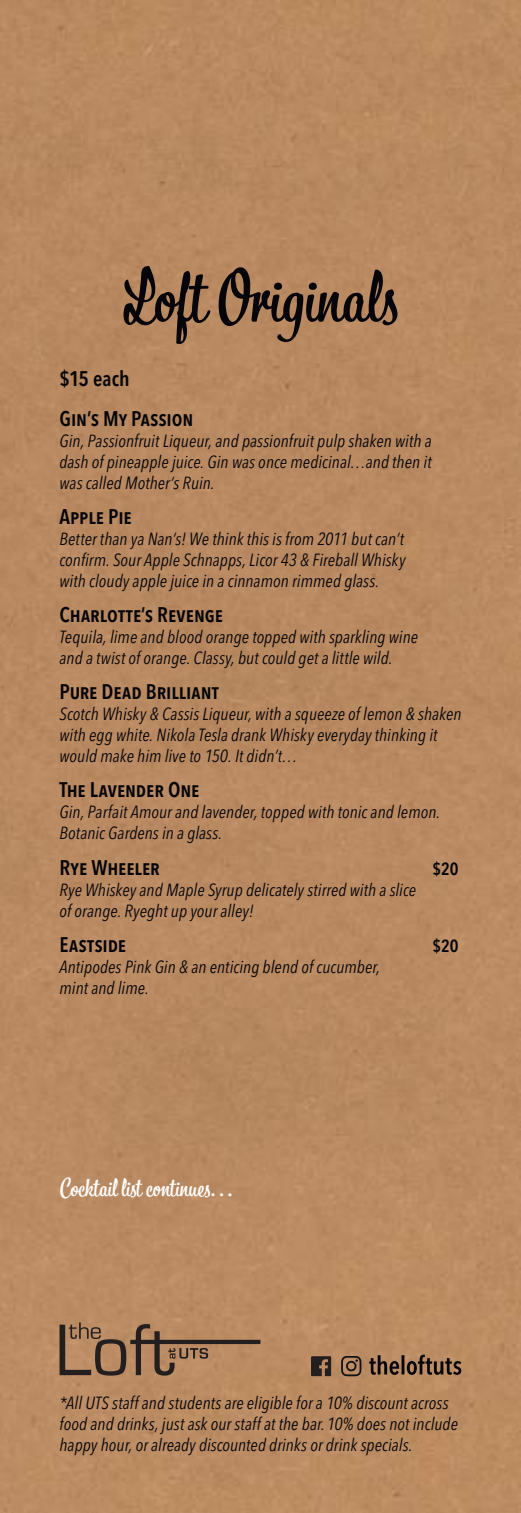
<style>
.page{position:relative;width:521px;height:1513px;background:#b98a61}
.page>*{position:absolute;margin:0;border:0;box-sizing:border-box;transform-origin:0 0}
.t1{font:70px "Bistro Script";letter-spacing:.005em;color:#05050a}
.t2{font:24.5px "Bistro Script";letter-spacing:.005em;color:#fff}
.t3{font:600 condensed 21px/40.1px "Avenir Next LT Pro";color:#05050a}
.t4{font:600 condensed 21px "Avenir Next LT Pro";letter-spacing:.02em;color:#05050a}
.t5{font:italic condensed 17.5px/21px "Avenir Next LT Pro";color:#05050a}
.t6{font:600 condensed 17.5px "Avenir Next LT Pro";color:#05050a}
</style>
<div class="page">
<svg style="left:60px;top:1322px;width:200px;height:54px;background:#9a7354"></svg>
<svg style="left:311px;top:1356px;width:20px;height:20px"></svg>
<svg style="left:341px;top:1356px;width:20px;height:20px"></svg>
<svg style="left:369px;top:1355px;width:92px;height:20px;background:#765941"></svg>
<h1 class="t1" style="left:122px;top:254px;width:278px">Loft Originals</h1>
<p class="t3" style="left:60px;top:358px;width:135px">$15 each<br>Gin’s My Passion</p>
<p class="t5" style="left:60px;top:430px;width:374px;text-align:justify">Gin, Passionfruit Liqueur, and passionfruit pulp shaken with a dash of pineapple juice. Gin was once medicinal…and then it was called Mother’s Ruin.</p>
<p class="t3" style="left:60px;top:497px;width:74px">Apple Pie</p>
<p class="t5" style="left:60px;top:528px;width:347px;text-align:justify">Better than ya Nan’s! We think this is from 2011 but can’t confirm. Sour Apple Schnapps, Licor 43 &amp; Fireball Whisky with cloudy apple juice in a cinnamon rimmed glass.</p>
<p class="t3" style="left:60px;top:595px;width:165px">Charlotte’s Revenge</p>
<p class="t5" style="left:60px;top:627px;width:360px">Tequila, lime and blood orange topped with sparkling wine and a twist of orange. Classy, but could get a little wild.</p>
<p class="t3" style="left:60px;top:672px;width:161px">Pure Dead Brilliant</p>
<p class="t5" style="left:60px;top:704px;width:403px">Scotch Whisky &amp; Cassis Liqueur, with a squeeze of lemon &amp; shaken with egg white. Nikola Tesla drank Whisky everyday thinking it would make him live to 150. It didn’t…</p>
<p class="t3" style="left:60px;top:770px;width:141px">The Lavender One</p>
<p class="t5" style="left:60px;top:802px;width:382px">Gin, Parfait Amour and lavender, topped with tonic and lemon.<br>Botanic Gardens in a glass.</p>
<p class="t3" style="left:60px;top:847px;width:102px">Rye Wheeler</p>
<p class="t6" style="left:432px;top:858px;width:28px">$20</p>
<p class="t5" style="left:60px;top:879px;width:358px">Rye Whiskey and Maple Syrup delicately stirred with a slice of orange. Ryeght up your alley!</p>
<p class="t4" style="left:60px;top:932px;width:68px">Eastside</p>
<p class="t6" style="left:432px;top:935px;width:28px">$20</p>
<p class="t5" style="left:60px;top:956px;width:322px">Antipodes Pink Gin &amp; an enticing blend of cucumber, mint and lime.</p>
<h2 class="t2" style="left:60px;top:1173px;width:174px">Cocktail list continues…</h2>
<p class="t5" style="left:53px;top:1393px;width:384px">*All UTS staf and students are eligible for a 10% discount acros</p>
<p class="t5" style="left:60px;top:1393px;width:400px">*All UTS staff and students are eligible for a 10% discount across food and drinks, just ask our staff at the bar. 10% does not include happy hour, or already discounted drinks or drink specials.</p>
</div>
